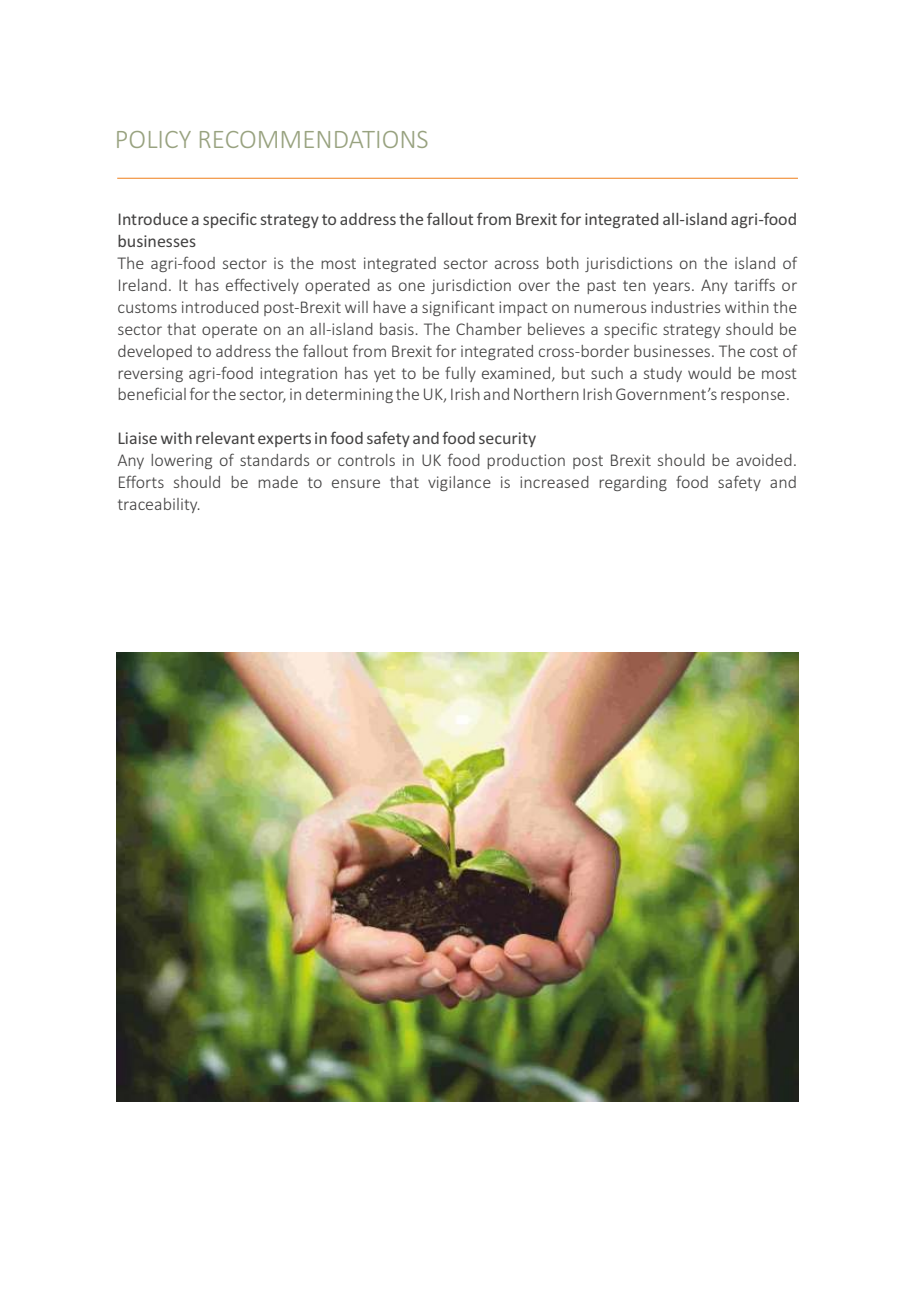
<style>
.page{position:relative;width:915px;height:1297px;background:#fff}
.page>*{position:absolute;margin:0;border:0;box-sizing:border-box;transform-origin:0 0}
.t1{font:300 27px "Calibri";color:#98a27f}
.t2{font:300 18px/21.9px "Calibri";color:#434242;text-align:justify}
.t3{font:18px/21.9px "Calibri";color:#434242}
</style>
<div class="page">
<hr style="left:117px;top:178px;width:680px;height:1px;background:#ef7f1a">
<img style="left:117px;top:652px;width:680px;height:450px">
<h1 class="t1" style="left:115px;top:128px;width:315px">POLICY RECOMMENDATIONS</h1>
<p class="t3" style="left:117px;top:209px;width:681px">Introduce a specific strategy to address the fallout from Brexit for integrated all-island agri-food businesses</p>
<p class="t2" style="left:117px;top:253px;width:681px">The agri-food sector is the most integrated sector across both jurisdictions on the island of Ireland. It has effectively operated as one jurisdiction over the past ten years. Any tariffs or customs introduced post-Brexit will have a significant impact on numerous industries within the sector that operate on an all-island basis. The Chamber believes a specific strategy should be developed to address the fallout from Brexit for integrated cross-border businesses. The cost of reversing agri-food integration has yet to be fully examined, but such a study would be most beneficial for the sector, in determining the UK, Irish and Northern Irish Government’s response.</p>
<p class="t3" style="left:117px;top:429px;width:420px">Liaise with relevant experts in food safety and food security</p>
<p class="t2" style="left:117px;top:451px;width:681px">Any lowering of standards or controls in UK food production post Brexit should be avoided.<br>Efforts should be made to ensure that vigilance is increased regarding food safety and traceability.</p>
</div>
